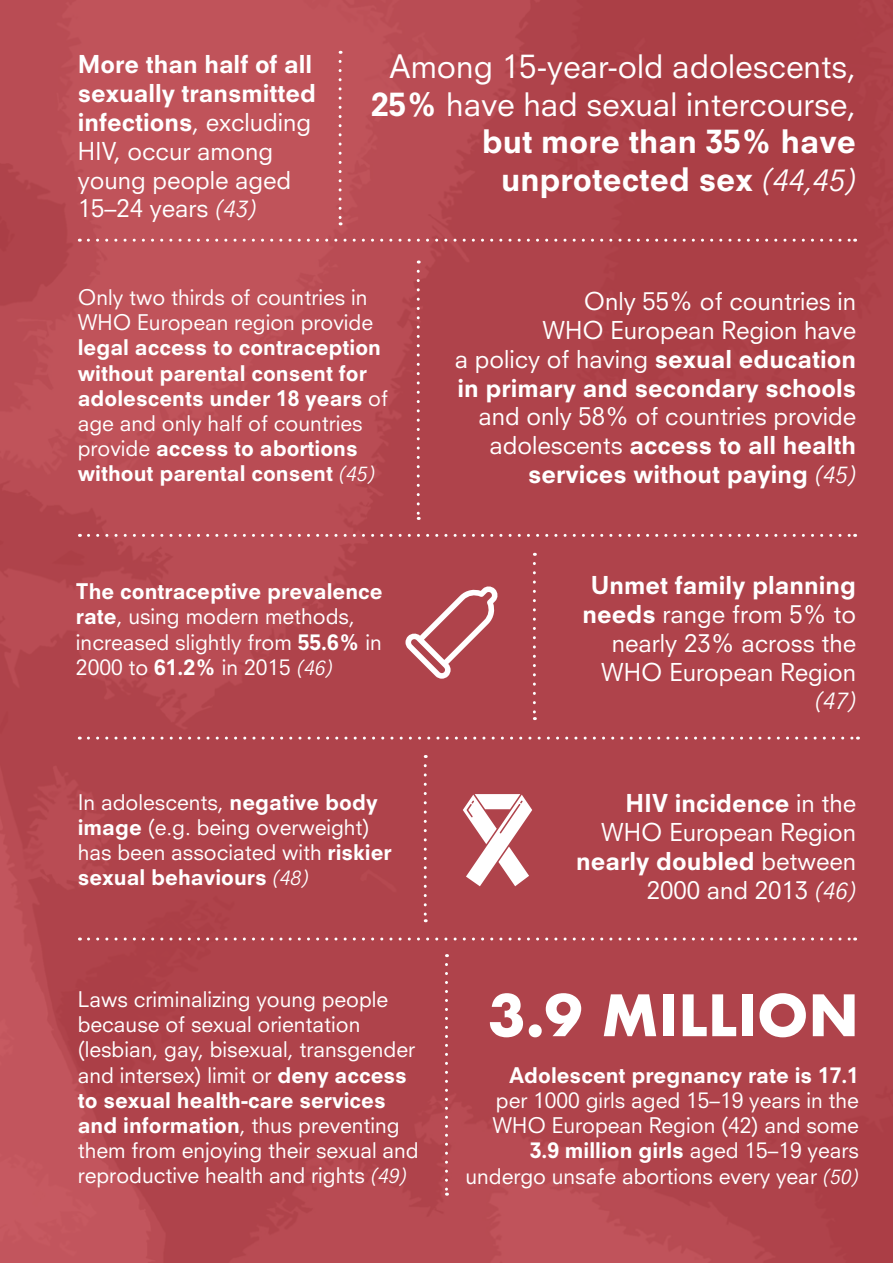
<style>
.page{position:relative;width:893px;height:1263px;background:#fff}
.page>*{position:absolute;margin:0;border:0;box-sizing:border-box;transform-origin:0 0}
.t1{font:700 55.5px "Futura";color:#fff}
.t2{font:31.5px/37.8px "Neuzeit SLT Std";color:#fff;text-align:right}
.t3{font:24px/28.8px "Neuzeit SLT Std";color:#fff;text-align:right}
.t4{font:800 24px/28.8px "Neuzeit SLT Std";color:#fff;text-align:right}
.t5{font:21px/25.2px "Neuzeit SLT Std";color:#fff}
.t6{font:800 21px/25.2px "Neuzeit SLT Std";color:#fff}
.s1{font-weight:800}
.s2{font-family:"Neuzeit Office W04";font-style:italic}
.s3{font-weight:400}
.s4{font-family:"Neuzeit Office W04";font-weight:400;font-style:italic}
</style>
<div class="page">
<div style="left:0;top:0;width:893px;height:1263px;background:linear-gradient(to right,#b94d55,#ac4048)"></div>
<svg style="left:88px;top:239px;width:768px;height:3px;background:#c67379"></svg>
<svg style="left:88px;top:534px;width:768px;height:3px;background:#c57379"></svg>
<svg style="left:88px;top:737px;width:770px;height:3px;background:#c16e74"></svg>
<svg style="left:417px;top:271px;width:3px;height:249px"></svg>
<svg style="left:88px;top:937px;width:768px;height:3px;background:#c06c72"></svg>
<svg style="left:533px;top:563px;width:3px;height:157px"></svg>
<svg style="left:424px;top:766px;width:3px;height:156px"></svg>
<svg style="left:445px;top:964px;width:3px;height:232px"></svg>
<svg style="left:339px;top:61px;width:3px;height:164px"></svg>
<svg style="left:405px;top:585px;width:93px;height:94px"></svg>
<svg style="left:463px;top:794px;width:69px;height:92px"></svg>
<p class="t3" style="left:78px;top:50px;width:240px;text-align:left"><span class="s1">More than half of all sexually transmitted infections</span>, excluding<br>HIV, occur among young people aged<br>15–24 years <span class="s2">(43)</span></p>
<p class="t2" style="left:371px;top:47px;width:487px">Among 15-year-old adolescents,<br><span class="s1">25%</span> have had sexual intercourse, <span class="s1">but more than 35% have unprotected sex</span> <span class="s2">(44,45)</span></p>
<p class="t6" style="left:78px;top:284px;width:312px"><span class="s3">Only two thirds of countries in<br>WHO European region provide </span>legal access to contraception without parental consent for adolescents under 18 years <span class="s3">of age and only half of countries provide</span> access to abortions without parental consent <span class="s4">(45)</span></p>
<p class="t5" style="left:76px;top:579px;width:308px"><span class="s1">The contraceptive prevalence rate</span>, using modern methods, increased slightly from <span class="s1">55.6%</span> in<br>2000 to <span class="s1">61.2%</span> in 2015 <span class="s2">(46)</span></p>
<p class="t5" style="left:78px;top:789px;width:315px">In adolescents, <span class="s1">negative body image</span> (e.g. being overweight) has been associated with <span class="s1">riskier sexual behaviours</span> <span class="s2">(48)</span></p>
<p class="t5" style="left:78px;top:986px;width:342px">Laws criminalizing young people because of sexual orientation (lesbian, gay, bisexual, transgender and intersex) limit or <span class="s1">deny access to sexual health-care services and information</span>, thus preventing them from enjoying their sexual and reproductive health and rights <span class="s2">(49)</span></p>
<p class="t3" style="left:584px;top:287px;width:274px">Only 55% of countries in</p>
<p class="t3" style="left:543px;top:315px;width:315px">WHO European Region have</p>
<p class="t4" style="left:455px;top:344px;width:403px"><span class="s3">a policy of having</span> sexual education in primary and secondary schools <span class="s3">and only 58% of countries provide adolescents</span> access to all health services without paying <span class="s4">(45)</span></p>
<p class="t3" style="left:583px;top:571px;width:275px"><span class="s1">Unmet family planning needs</span> range from 5% to nearly 23% across the<br>WHO European Region <span class="s2">(47)</span></p>
<p class="t4" style="left:625px;top:789px;width:232px">HIV incidence <span class="s3">in the</span></p>
<p class="t3" style="left:601px;top:817px;width:256px">WHO European Region</p>
<p class="t4" style="left:576px;top:846px;width:281px">nearly doubled <span class="s3">between</span></p>
<p class="t3" style="left:647px;top:875px;width:211px">2000 and 2013 <span class="s2">(46)</span></p>
<p class="t1" style="left:488px;top:975px;width:372px">3.9 MILLION</p>
<p class="t5" style="left:466px;top:1062px;width:395px;text-align:right"><span class="s1">Adolescent pregnancy rate is 17.1<br></span>per 1000 girls aged 15–19 years in the WHO European Region (42) and some <span class="s1">3.9 million girls</span> aged 15–19 years undergo unsafe abortions every year <span class="s2">(50)</span></p>
</div>
